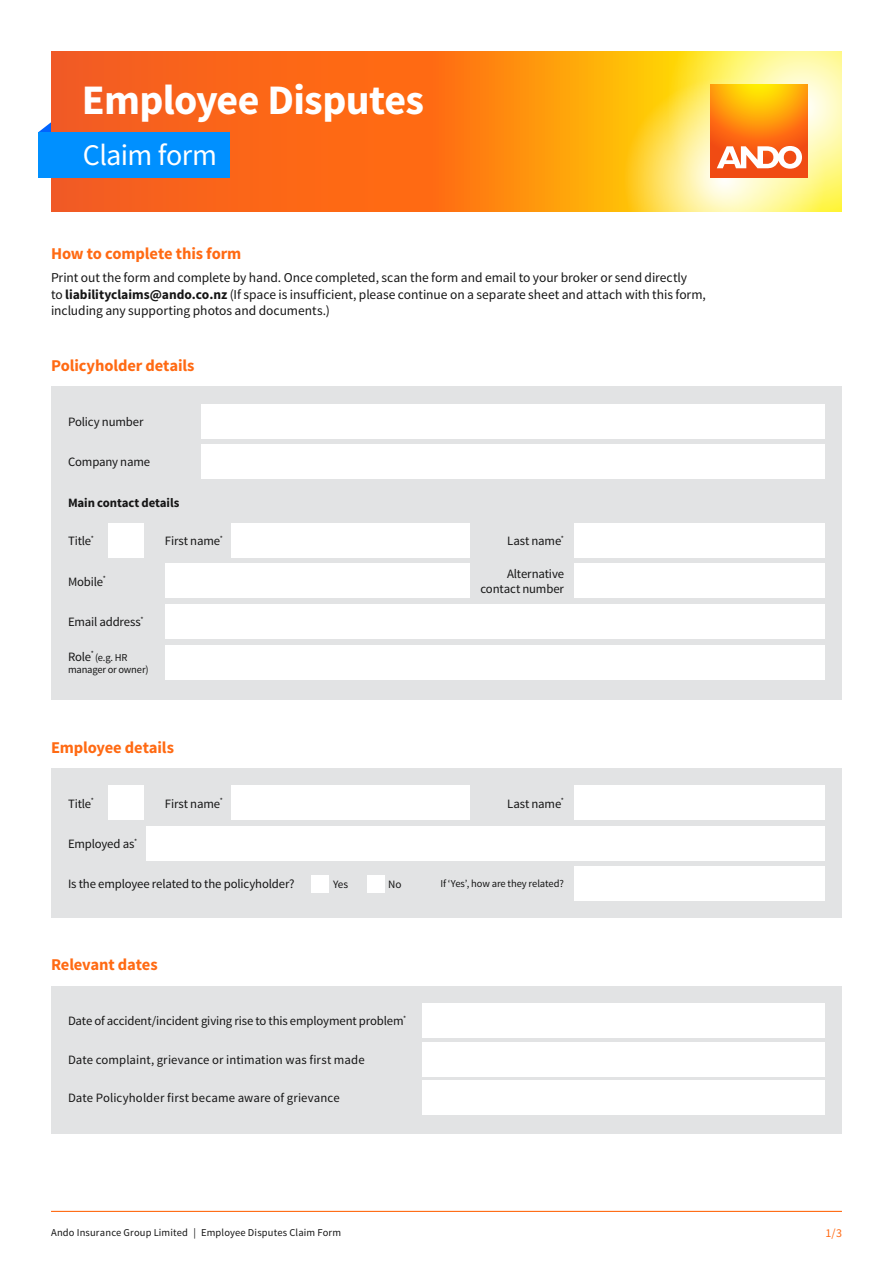
<style>
.page{position:relative;width:893px;height:1263px;background:#fff}
.page>*{position:absolute;margin:0;border:0;box-sizing:border-box;transform-origin:0 0}
.t1{font:700 42px "Source Sans Pro";letter-spacing:-.015em;color:#fff}
.t2{font:30px "Source Sans Pro";letter-spacing:-.02em;color:#fff}
.heading2{font:700 16.5px "Source Sans Pro";letter-spacing:-.01em;color:#ff6a13}
.body-copy{font:13.5px/16.5px "Source Sans Pro";letter-spacing:-.005em;color:#151515}
.body-copy-2{font:12.75px/15px "Source Sans Pro";letter-spacing:-.005em;color:#151515;text-align:right}
.body-copy-3{font:700 12.75px "Source Sans Pro";letter-spacing:-.01em;color:#151515}
.t3{font:12px "Source Sans Pro";color:#ff6a13}
.body-copy-4{font:11.25px "Source Sans Pro";color:#151515}
.body-copy-5{font:10.5px "Source Sans Pro";letter-spacing:.01em;color:#151515}
.body-copy-6{font:10.5px/12.6px "Source Sans Pro";letter-spacing:-.015em;color:#151515}
.s1{font-weight:700}
.s2{font-size:12.75px}
</style>
<div class="page">
<svg style="left:38px;top:122px;width:13px;height:10px"></svg>
<svg style="left:51px;top:51px;width:562px;height:161px;background:#fc7414"></svg>
<svg style="left:613px;top:51px;width:229px;height:161px;background:#fed15c"></svg>
<div style="left:38px;top:132px;width:192px;height:46px;background:#0090ff"></div>
<div style="left:51px;top:386px;width:791px;height:314px;background:#e2e3e4"></div>
<div style="left:201px;top:404px;width:624px;height:34px;background:#fff"></div>
<div style="left:201px;top:445px;width:624px;height:34px;background:#fff"></div>
<div style="left:166px;top:604px;width:659px;height:34px;background:#fff"></div>
<div style="left:166px;top:645px;width:659px;height:34px;background:#fff"></div>
<div style="left:166px;top:564px;width:304px;height:34px;background:#fff"></div>
<div style="left:574px;top:564px;width:251px;height:34px;background:#fff"></div>
<div style="left:108px;top:523px;width:36px;height:34px;background:#fff"></div>
<div style="left:232px;top:523px;width:238px;height:34px;background:#fff"></div>
<div style="left:574px;top:523px;width:251px;height:34px;background:#fff"></div>
<div style="left:51px;top:768px;width:791px;height:150px;background:#e2e3e4"></div>
<div style="left:574px;top:867px;width:251px;height:34px;background:#fff"></div>
<div style="left:146px;top:826px;width:679px;height:34px;background:#fff"></div>
<div style="left:108px;top:786px;width:36px;height:34px;background:#fff"></div>
<div style="left:232px;top:786px;width:238px;height:34px;background:#fff"></div>
<div style="left:574px;top:786px;width:251px;height:34px;background:#fff"></div>
<div style="left:312px;top:875px;width:17px;height:17px;background:#fff"></div>
<div style="left:367px;top:875px;width:17px;height:17px;background:#fff"></div>
<div style="left:51px;top:986px;width:791px;height:147px;background:#e2e3e4"></div>
<div style="left:422px;top:1004px;width:403px;height:34px;background:#fff"></div>
<div style="left:422px;top:1042px;width:403px;height:34px;background:#fff"></div>
<div style="left:422px;top:1081px;width:403px;height:34px;background:#fff"></div>
<hr style="left:51px;top:1211px;width:791px;height:1px;background:#ff6a13">
<p class="t1" style="left:82px;top:73px;width:344px">Employee Disputes</p>
<p class="t2" style="left:83px;top:136px;width:135px">Claim form</p>
<p class="heading2" style="left:51px;top:243px;width:192px">How to complete this form</p>
<p class="body-copy" style="left:51px;top:270px;width:656px">Print out the form and complete by hand. Once completed, scan the form and email to your broker or send directly<br>to <span class="s1">liabilityclaims@ando.co.nz</span> (If space is insufficient, please continue on a separate sheet and attach with this form, including any supporting photos and documents.)</p>
<p class="heading2" style="left:51px;top:355px;width:145px">Policyholder details</p>
<p class="body-copy-2" style="left:68px;top:414px;width:77px">Policy number</p>
<p class="body-copy-2" style="left:68px;top:455px;width:84px">Company name</p>
<p class="body-copy-3" style="left:68px;top:494px;width:113px">Main contact details</p>
<p class="body-copy-2" style="left:68px;top:534px;width:27px">Title<sup>*</sup></p>
<p class="body-copy-2" style="left:165px;top:534px;width:59px">First name<sup>*</sup></p>
<p class="body-copy-2" style="left:507px;top:534px;width:58px">Last name<sup>*</sup></p>
<p class="body-copy-2" style="left:68px;top:574px;width:39px">Mobile<sup>*</sup></p>
<p class="body-copy-2" style="left:480px;top:566px;width:85px">Alternative contact number</p>
<p class="body-copy-2" style="left:68px;top:614px;width:77px">Email address<sup>*</sup></p>
<p class="body-copy-6" style="left:68px;top:651px;width:82px"><span class="s2">Role</span><sup>*</sup> (e.g. HR manager or owner)</p>
<p class="heading2" style="left:51px;top:736px;width:124px">Employee details</p>
<p class="body-copy-2" style="left:68px;top:796px;width:27px">Title<sup>*</sup></p>
<p class="body-copy-2" style="left:165px;top:796px;width:59px">First name<sup>*</sup></p>
<p class="body-copy-2" style="left:507px;top:796px;width:58px">Last name<sup>*</sup></p>
<p class="body-copy-2" style="left:68px;top:836px;width:71px">Employed as<sup>*</sup></p>
<p class="body-copy-2" style="left:68px;top:877px;width:228px">Is the employee related to the policyholder?</p>
<p class="body-copy-5" style="left:440px;top:877px;width:125px">If ‘Yes’, how are they related?</p>
<p class="body-copy-4" style="left:333px;top:877px;width:17px">Yes</p>
<p class="body-copy-4" style="left:388px;top:877px;width:15px">No</p>
<p class="heading2" style="left:51px;top:954px;width:108px">Relevant dates</p>
<p class="body-copy-2" style="left:68px;top:1014px;width:340px">Date of accident/incident giving rise to this employment problem<sup>*</sup></p>
<p class="body-copy-2" style="left:68px;top:1052px;width:298px">Date complaint, grievance or intimation was first made</p>
<p class="body-copy-2" style="left:68px;top:1091px;width:273px">Date Policyholder first became aware of grievance</p>
<p class="body-copy-5" style="left:51px;top:1226px;width:292px">Ando Insurance Group Limited | Employee Disputes Claim Form</p>
<p class="t3" style="left:825px;top:1226px;width:18px">1/3</p>
</div>
